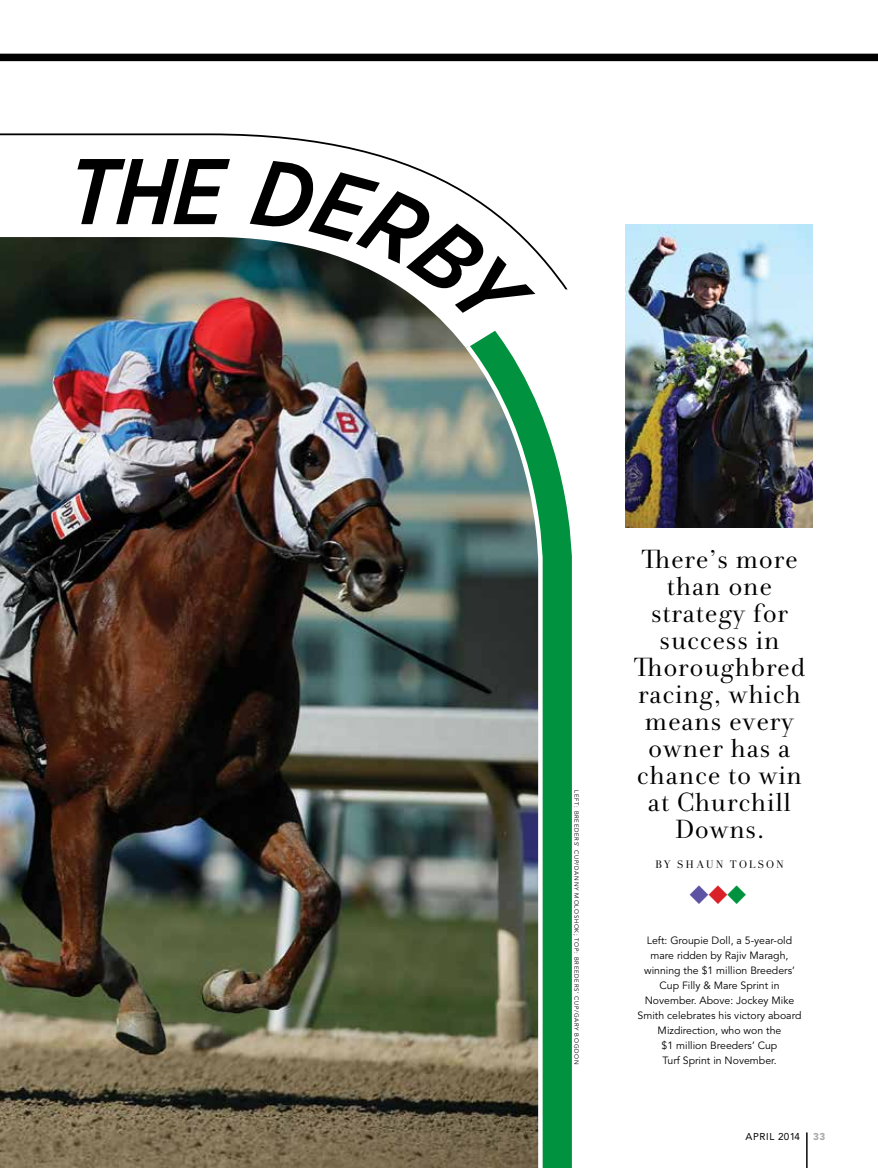
<style>
.page{position:relative;width:878px;height:1168px;background:#fff}
.page>*{position:absolute;margin:0;border:0;box-sizing:border-box;transform-origin:0 0}
.t1{font:italic 500 93px "Gotham Narrow";color:#000}
.t2{font:27px/27px "Andrade Pro";letter-spacing:.025em;color:#000;text-align:center}
.t3{font:27px "Erler Dingbats";color:#5d53a3}
.t4{font:11.25px "Andrade Pro";letter-spacing:.17em;color:#000}
.t5{font:10.5px/15px "Avenir LT Std";color:#000;text-align:center}
.t6{font:9.9px "Avenir LT Std";letter-spacing:.05em;color:#000}
.t7{font:900 9.9px "Avenir LT Std";color:#a7a9ac}
.t8{font:6px "Avenir LT Std";letter-spacing:.125em;color:#000}
.s1{color:#da2128}
.s2{color:#00923f}
</style>
<div class="page">
<svg style="left:547px;top:430px;width:25px;height:738px;background:#11994b"></svg>
<svg style="left:0;top:133px;width:393px;height:26px"></svg>
<svg style="left:538px;top:406px;width:9px;height:762px"></svg>
<img style="left:0;top:237px;width:538px;height:931px">
<img style="left:625px;top:224px;width:187px;height:303px">
<div style="left:0;top:54px;width:878px;height:7px;background:#000"></div>
<hr style="left:806px;top:1132px;width:1px;height:36px;background:#000">
<svg style="left:250px;top:159px;width:318px;height:189px"></svg>
<h1 class="t1" style="left:69px;top:132px;width:157px">The</h1>
<p class="t8" style="left:580px;top:790px;width:276px;rotate:90deg">LEFT: Breeders’ Cup/Danny Moloshok; TOP: Breeders’ Cup/Gary Bog don</p>
<h2 class="t2" style="left:633px;top:545px;width:173px">There’s more than one strategy for success in<br>Thoroughbred racing, which means every owner has a chance to win at Churchill<br>Downs.</h2>
<p class="t4" style="left:655px;top:858px;width:130px">By Shaun Tols on</p>
<h2 class="t3" style="left:687px;top:880px;width:62px">◆<span class="s1">◆</span><span class="s2">◆</span></h2>
<p class="t5" style="left:637px;top:933px;width:165px">Left: Groupie Doll, a 5-year-old mare ridden by Rajiv Maragh, winning the $1 million Breeders’<br>Cup Filly &amp; Mare Sprint in<br>N ovember. Above: Jockey Mike<br>Smith celebrates his victory aboard<br>Mizdirection, who won the<br>$1 million Breeders’ Cup<br>Turf Sprint in November.</p>
<p class="t6" style="left:745px;top:1130px;width:56px">APRIL 2014</p>
<p class="t7" style="left:813px;top:1130px;width:14px">33</p>
</div>
